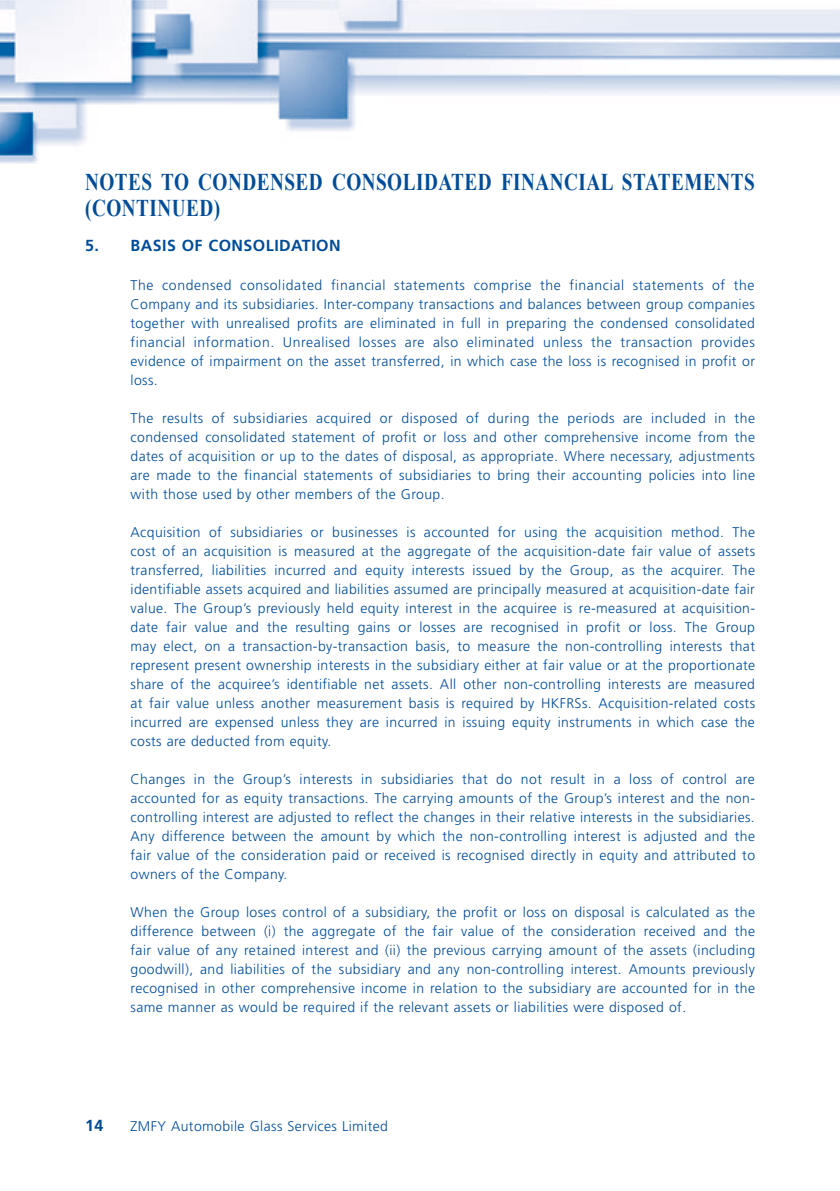
<style>
.page{position:relative;width:840px;height:1191px;background:#fff}
.page>*{position:absolute;margin:0;border:0;box-sizing:border-box;transform-origin:0 0}
.t1{font:700 24px/26px "Times New Roman";letter-spacing:.025em;color:#004c97;scale:.8 1}
.t2{font:700 16px "Frutiger LT Std";letter-spacing:.03em;color:#004c97}
.t3{font:300 14px/19px "Frutiger LT Std";letter-spacing:.03em;color:#004c97;text-align:justify}
</style>
<div class="page">
<img style="left:0;top:0;width:840px;height:163px">
<h1 class="t1" style="left:85px;top:168px;width:838px">NOTES TO CONDENSED CONSOLIDATED FINANCIAL STATEMENTS (CONTINUED)</h1>
<p class="t2" style="left:85px;top:236px;width:257px">5. BASIS OF CONSOLIDATION</p>
<p class="t3" style="left:130px;top:275px;width:625px">The condensed consolidated financial statements comprise the financial statements of the Company and its subsidiaries. Inter-company transactions and balances between group companies together with unrealised profits are eliminated in full in preparing the condensed consolidated financial information. Unrealised losses are also eliminated unless the transaction provides evidence of impairment on the asset transferred, in which case the loss is recognised in profit or loss.</p>
<p class="t3" style="left:130px;top:408px;width:625px">The results of subsidiaries acquired or disposed of during the periods are included in the condensed consolidated statement of profit or loss and other comprehensive income from the dates of acquisition or up to the dates of disposal, as appropriate. Where necessary, adjustments are made to the financial statements of subsidiaries to bring their accounting policies into line with those used by other members of the Group.</p>
<p class="t3" style="left:130px;top:522px;width:625px">Acquisition of subsidiaries or businesses is accounted for using the acquisition method. The cost of an acquisition is measured at the aggregate of the acquisition-date fair value of assets transferred, liabilities incurred and equity interests issued by the Group, as the acquirer. The identifiable assets acquired and liabilities assumed are principally measured at acquisition-date fair value. The Group’s previously held equity interest in the acquiree is re-measured at acquisition&shy;date fair value and the resulting gains or losses are recognised in profit or loss. The Group may elect, on a transaction-by-transaction basis, to measure the non-controlling interests that represent present ownership interests in the subsidiary either at fair value or at the proportionate share of the acquiree’s identifiable net assets. All other non-controlling interests are measured at fair value unless another measurement basis is required by HKFRSs. Acquisition-related costs incurred are expensed unless they are incurred in issuing equity instruments in which case the costs are deducted from equity.</p>
<p class="t3" style="left:130px;top:769px;width:625px">Changes in the Group’s interests in subsidiaries that do not result in a loss of control are accounted for as equity transactions. The carrying amounts of the Group’s interest and the non&shy;controlling interest are adjusted to reflect the changes in their relative interests in the subsidiaries.<br>Any difference between the amount by which the non-controlling interest is adjusted and the fair value of the consideration paid or received is recognised directly in equity and attributed to owners of the Company.</p>
<p class="t3" style="left:130px;top:902px;width:625px">When the Group loses control of a subsidiary, the profit or loss on disposal is calculated as the difference between (i) the aggregate of the fair value of the consideration received and the fair value of any retained interest and (ii) the previous carrying amount of the assets (including goodwill), and liabilities of the subsidiary and any non-controlling interest. Amounts previously recognised in other comprehensive income in relation to the subsidiary are accounted for in the same manner as would be required if the relevant assets or liabilities were disposed of.</p>
<p class="t2" style="left:85px;top:1115px;width:20px">14</p>
<p class="t3" style="left:130px;top:1117px;width:259px">ZMFY Automobile Glass Services Limited</p>
</div>
